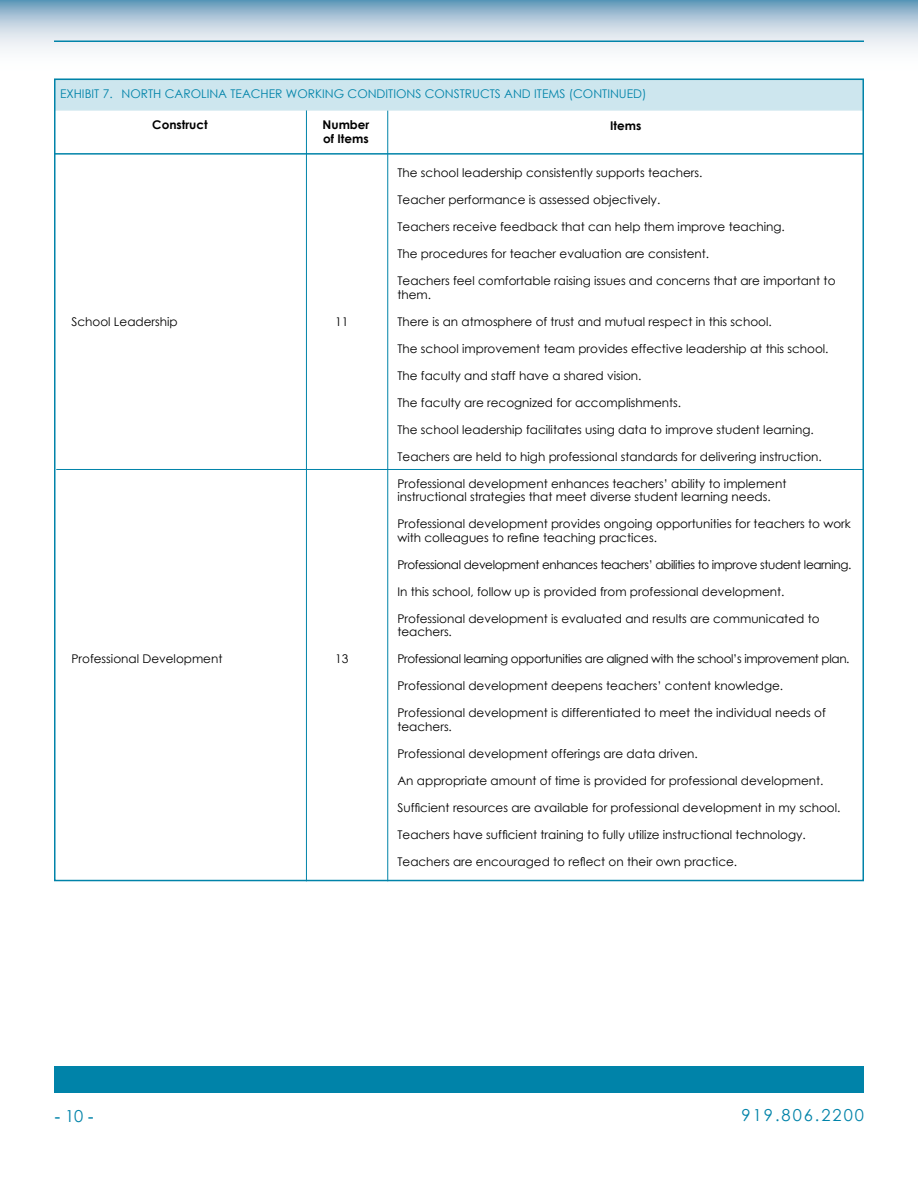
<style>
.page{position:relative;width:918px;height:1188px;background:#fff}
.page>*{position:absolute;margin:0;border:0;box-sizing:border-box;transform-origin:0 0}
.t1{font:18px "Times New Roman";color:#0083a9}
.t2{font:16.5px "Century Gothic";letter-spacing:.12em;color:#0083a9}
.t3{font:12px/13.5px "Century Gothic";color:#000}
.t4{font:12px "Century Gothic";letter-spacing:-.03em;color:#000}
.t5{font:12px "Century Gothic";color:#0083a9}
.t6{font:700 12px/14.4px "Century Gothic";color:#000}
.s1{font-family:"Century Gothic";font-size:16.5px}
</style>
<div class="page">
<div style="left:54px;top:1066px;width:810px;height:28px;background:#0083a9"></div>
<svg style="left:0;top:0;width:918px;height:79px"></svg>
<div style="left:54px;top:79px;width:810px;height:32px;background:#cde6ee;border:2px solid #0083a9"></div>
<hr style="left:54px;top:153px;width:810px;height:2px;background:#0083a9">
<hr style="left:56px;top:469px;width:808px;height:1px;background:#0083a9">
<hr style="left:387px;top:111px;width:1px;height:770px;background:#0083a9">
<hr style="left:306px;top:110px;width:1px;height:771px;background:#0083a9">
<hr style="left:54px;top:41px;width:810px;height:1px;background:#0083a9">
<p class="t5" style="left:60px;top:85px;width:588px">EXHIBIT 7. NORTH CAROLINA TEACHER WORKING CONDITIONS CONSTRUCTS AND ITEMS (CONTINUED)</p>
<p class="t6" style="left:152px;top:117px;width:57px">Construct</p>
<p class="t6" style="left:610px;top:118px;width:33px">Items</p>
<p class="t6" style="left:323px;top:117px;width:48px">Number of Items</p>
<p class="t3" style="left:71px;top:314px;width:108px">School Leadership</p>
<p class="t3" style="left:71px;top:652px;width:153px">Professional Development</p>
<p class="t3" style="left:335px;top:314px;width:15px">11</p>
<p class="t3" style="left:335px;top:652px;width:15px">13</p>
<p class="t3" style="left:397px;top:166px;width:307px">The school leadership consistently supports teachers.</p>
<p class="t3" style="left:397px;top:193px;width:264px">Teacher performance is assessed objectively.</p>
<p class="t3" style="left:397px;top:220px;width:389px">Teachers receive feedback that can help them improve teaching.</p>
<p class="t3" style="left:397px;top:247px;width:313px">The procedures for teacher evaluation are consistent.</p>
<p class="t3" style="left:397px;top:274px;width:440px">Teachers feel comfortable raising issues and concerns that are important to them.</p>
<p class="t3" style="left:397px;top:314px;width:376px">There is an atmosphere of trust and mutual respect in this school.</p>
<p class="t3" style="left:397px;top:341px;width:433px">The school improvement team provides effective leadership at this school.</p>
<p class="t3" style="left:397px;top:368px;width:246px">The faculty and staff have a shared vision.</p>
<p class="t3" style="left:397px;top:395px;width:285px">The faculty are recognized for accomplishments.</p>
<p class="t3" style="left:397px;top:422px;width:418px">The school leadership facilitates using data to improve student learning.</p>
<p class="t3" style="left:397px;top:449px;width:426px">Teachers are held to high professional standards for delivering instruction.</p>
<p class="t3" style="left:397px;top:476px;width:391px">Professional development enhances teachers’ ability to implement instructional strategies that meet diverse student learning needs.</p>
<p class="t3" style="left:397px;top:517px;width:455px">Professional development provides ongoing opportunities for teachers to work with colleagues to refine teaching practices.</p>
<p class="t4" style="left:397px;top:556px;width:456px">Professional development enhances teachers’ abilities to improve student learning.</p>
<p class="t3" style="left:397px;top:584px;width:389px">In this school, follow up is provided from professional development.</p>
<p class="t3" style="left:397px;top:611px;width:424px">Professional development is evaluated and results are communicated to teachers.</p>
<p class="t4" style="left:397px;top:650px;width:454px">Professional learning opportunities are aligned with the school’s improvement plan.</p>
<p class="t3" style="left:397px;top:679px;width:387px">Professional development deepens teachers’ content knowledge.</p>
<p class="t3" style="left:397px;top:706px;width:430px">Professional development is differentiated to meet the individual needs of teachers.</p>
<p class="t3" style="left:397px;top:746px;width:302px">Professional development offerings are data driven.</p>
<p class="t3" style="left:397px;top:773px;width:428px">An appropriate amount of time is provided for professional development.</p>
<p class="t3" style="left:397px;top:800px;width:445px">Sufficient resources are available for professional development in my school.</p>
<p class="t3" style="left:397px;top:827px;width:410px">Teachers have sufficient training to fully utilize instructional technology.</p>
<p class="t3" style="left:397px;top:854px;width:341px">Teachers are encouraged to reflect on their own practice.</p>
<h1 class="t1" style="left:55px;top:1104px;width:41px">- <span class="s1">10</span> -</h1>
<h2 class="t2" style="left:742px;top:1104px;width:124px">919.806.2200</h2>
</div>
